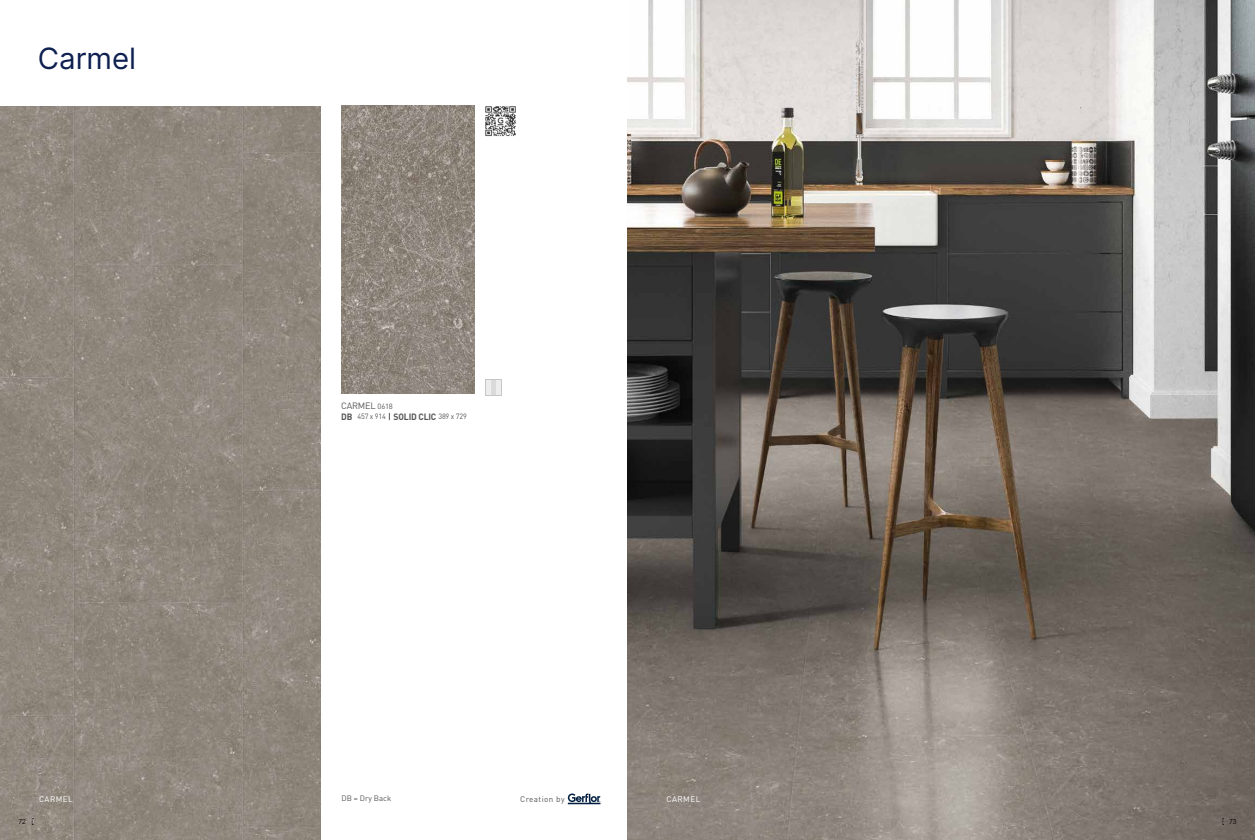
<style>
.page{position:relative;width:1255px;height:840px;background:#fff}
.page>*{position:absolute;margin:0;border:0;box-sizing:border-box;transform-origin:0 0}
.t1{font:29.4px "Inter";color:#0e2050}
.t2{font:9.07px "DIN Pro";letter-spacing:-.02em;color:#575756}
.t3{font:8.1px "DIN Pro";letter-spacing:.06em;color:#fff}
.t4{font:8.1px "DIN Pro";letter-spacing:.05em;color:#575756}
.t5{font:7.8px "DIN Pro";color:#575756}
.t6{font:7.57px "DIN Pro";letter-spacing:-.02em;color:#575756;scale:.95 1}
.t7{font:6.75px "Avant Garde";color:#000}
.s1{font-size:7.57px}
.s2{font-weight:700;font-size:9.07px}
</style>
<div class="page">
<svg style="left:568px;top:793px;width:32px;height:11px"></svg>
<img style="left:341px;top:106px;width:133px;height:287px">
<div style="left:485px;top:379px;width:16px;height:16px;background:#e3e3e3"></div>
<hr style="left:491px;top:380px;width:4px;height:14px;background:#dadada">
<hr style="left:486px;top:380px;width:4px;height:14px;background:#ededed">
<div style="left:496px;top:380px;width:5px;height:14px;background:#ededed"></div>
<img style="left:0;top:106px;width:320px;height:734px">
<img style="left:627px;top:0;width:627px;height:840px">
<img style="left:485px;top:106px;width:30px;height:30px">
<h1 class="t1" style="left:38px;top:37px;width:100px">Carmel</h1>
<p class="t2" style="left:341px;top:399px;width:53px">CARMEL <span class="s1">0618</span></p>
<p class="t6" style="left:341px;top:411px;width:134px"><span class="s2">DB</span> 457 x 914 <span class="s2">SOLID CLIC</span> 389 x 729</p>
<p class="t5" style="left:341px;top:792px;width:51px">DB = Dry Back</p>
<p class="t4" style="left:520px;top:792px;width:46px">Creation by</p>
<p class="t3" style="left:39px;top:793px;width:35px">CARMEL</p>
<p class="t3" style="left:666px;top:793px;width:35px">CARMEL</p>
<p class="t7" style="left:18px;top:817px;width:9px">72</p>
<p class="t7" style="left:1228px;top:817px;width:9px">73</p>
</div>
